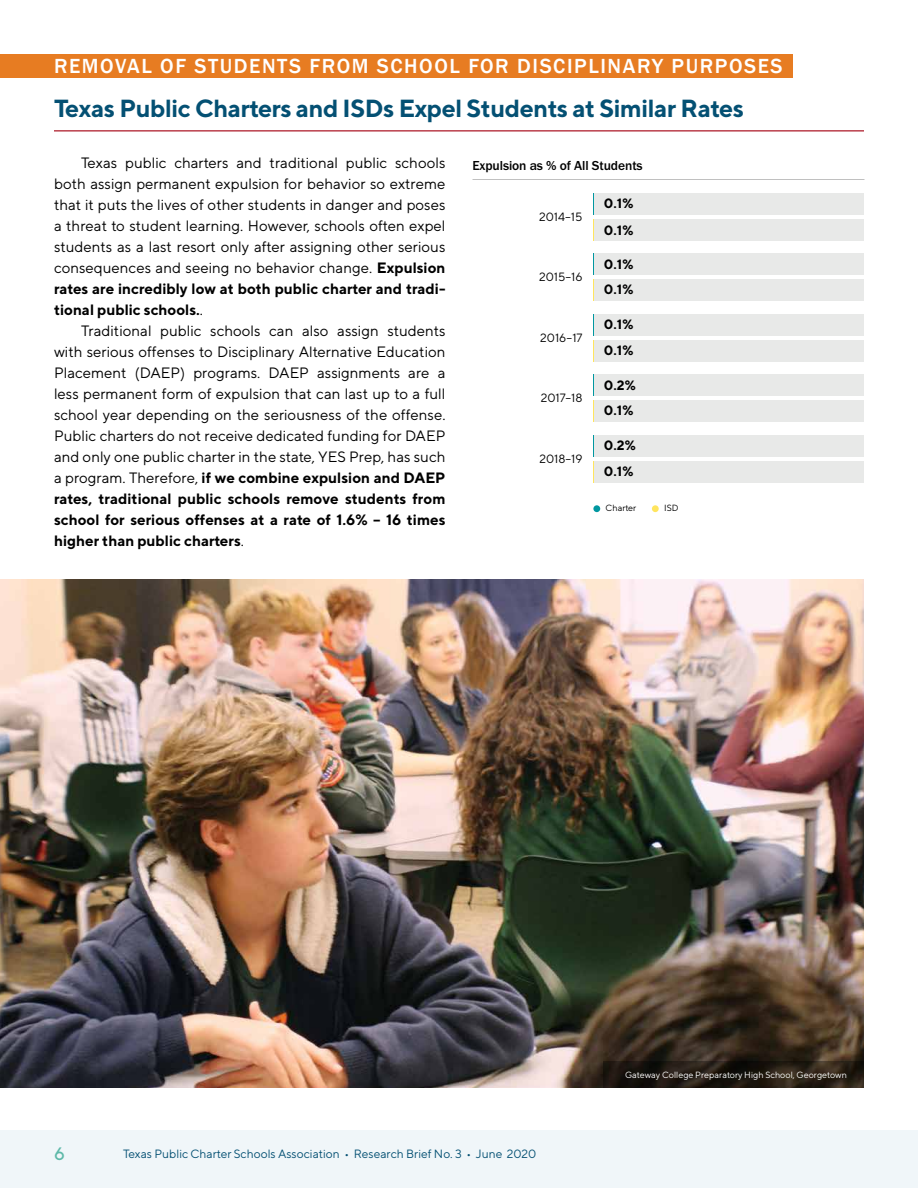
<style>
.page{position:relative;width:918px;height:1188px;background:#fff}
.page>*{position:absolute;margin:0;border:0;box-sizing:border-box;transform-origin:0 0}
.t1{font:700 24.75px "TT Norms";letter-spacing:-.015em;color:#045073}
.t2{font:500 21px "Franklin Gothic";letter-spacing:.075em;color:#fff}
.t3{font:500 18px "TT Norms";color:#5eb9a9}
.t4{font:15px/21px "TT Norms";color:#000;text-align:justify}
.t5{font:700 13.5px/25.8px "TT Norms";color:#000}
.t6{font:500 13.5px "Franklin Gothic";letter-spacing:-.01em;color:#000}
.t7{font:12px "TT Norms";color:#045073}
.t8{font:12px "TT Norms";color:#000}
.t9{font:9px "TT Norms";color:#fff}
.t10{font:9px "TT Norms";color:#000}
.s1{font-weight:700}
</style>
<div class="page">
<div style="left:0;top:1130px;width:918px;height:58px;background:#f0f6f9"></div>
<div style="left:0;top:54px;width:793px;height:24px;background:#e77c22"></div>
<hr style="left:54px;top:130px;width:810px;height:2px;background:#ba3f4b">
<img style="left:0;top:580px;width:864px;height:508px">
<div style="left:593px;top:193px;width:271px;height:22px;background:#e8e9e8"></div>
<div style="left:593px;top:219px;width:271px;height:21px;background:#e8e9e8"></div>
<div style="left:593px;top:254px;width:271px;height:21px;background:#e8e9e8"></div>
<div style="left:593px;top:279px;width:271px;height:22px;background:#e8e9e8"></div>
<div style="left:593px;top:314px;width:271px;height:22px;background:#e8e9e8"></div>
<div style="left:593px;top:340px;width:271px;height:21px;background:#e8e9e8"></div>
<div style="left:593px;top:375px;width:271px;height:21px;background:#e8e9e8"></div>
<div style="left:593px;top:400px;width:271px;height:22px;background:#e8e9e8"></div>
<div style="left:593px;top:435px;width:271px;height:22px;background:#e8e9e8"></div>
<div style="left:593px;top:461px;width:271px;height:21px;background:#e8e9e8"></div>
<div style="left:593px;top:505px;width:7px;height:7px;background:#0097a0;border-radius:50%"></div>
<div style="left:652px;top:505px;width:7px;height:7px;background:#ffe55e;border-radius:50%"></div>
<svg style="left:593px;top:193px;width:1px;height:47px"></svg>
<svg style="left:593px;top:254px;width:1px;height:47px"></svg>
<svg style="left:593px;top:314px;width:1px;height:47px"></svg>
<svg style="left:593px;top:375px;width:1px;height:47px"></svg>
<svg style="left:593px;top:435px;width:1px;height:47px"></svg>
<svg style="left:604px;top:1062px;width:260px;height:26px;background:#221a12"></svg>
<h2 class="t2" style="left:54px;top:53px;width:730px">REMOVAL OF STUDENTS FROM SCHOOL FOR DISCIPLINARY PURPOSES</h2>
<h1 class="t1" style="left:54px;top:92px;width:692px">Texas Public Charters and ISDs Expel Students at Similar Rates</h1>
<p class="t4" style="left:54px;top:152px;width:393px;text-indent:27px">Texas public charters and traditional public schools both assign permanent expulsion for behavior so extreme that it puts the lives of other students in danger and poses a threat to student learning. However, schools often expel students as a last resort only after assigning other serious consequences and seeing no behavior change. <span class="s1">Expulsion rates are incredibly low at both public charter and tradi&shy;tional public schools.</span>.</p>
<p class="t4" style="left:54px;top:320px;width:393px;text-indent:27px">Traditional public schools can also assign students with serious offenses to Disciplinary Alternative Education Placement (DAEP) programs. DAEP assignments are a less permanent form of expulsion that can last up to a full school year depending on the seriousness of the offense.<br>Public charters do not receive dedicated funding for DAEP and only one public charter in the state, YES Prep, has such a program. Therefore, <span class="s1">if we combine expulsion and DAEP rates, traditional public schools remove students from school for serious offenses at a rate of 1.6% – 16 times higher than public charters</span>.</p>
<p class="t6" style="left:472px;top:157px;width:172px">Expulsion as % of All Students</p>
<p class="t8" style="left:539px;top:209px;width:45px">2014–15</p>
<p class="t8" style="left:539px;top:270px;width:45px">2015–16</p>
<p class="t8" style="left:540px;top:330px;width:44px">2016–17</p>
<p class="t8" style="left:541px;top:391px;width:43px">2017–18</p>
<p class="t8" style="left:539px;top:451px;width:45px">2018–19</p>
<p class="t5" style="left:604px;top:190px;width:31px;line-height:26.8px">0.1%<br>0.1%</p>
<p class="t5" style="left:604px;top:251px;width:31px">0.1%<br>0.1%</p>
<p class="t5" style="left:604px;top:311px;width:31px">0.1%<br>0.1%</p>
<p class="t5" style="left:604px;top:372px;width:33px">0.2%<br>0.1%</p>
<p class="t5" style="left:604px;top:432px;width:33px">0.2%<br>0.1%</p>
<p class="t10" style="left:606px;top:503px;width:32px">Charter</p>
<p class="t10" style="left:664px;top:503px;width:16px">ISD</p>
<p class="t9" style="left:625px;top:1069px;width:224px">Gateway College Preparatory High School, Georgetown</p>
<p class="t3" style="left:54px;top:1142px;width:12px">6</p>
<p class="t7" style="left:123px;top:1146px;width:415px">Texas Public Charter Schools Association • Research Brief No. 3 • June 2020</p>
</div>
